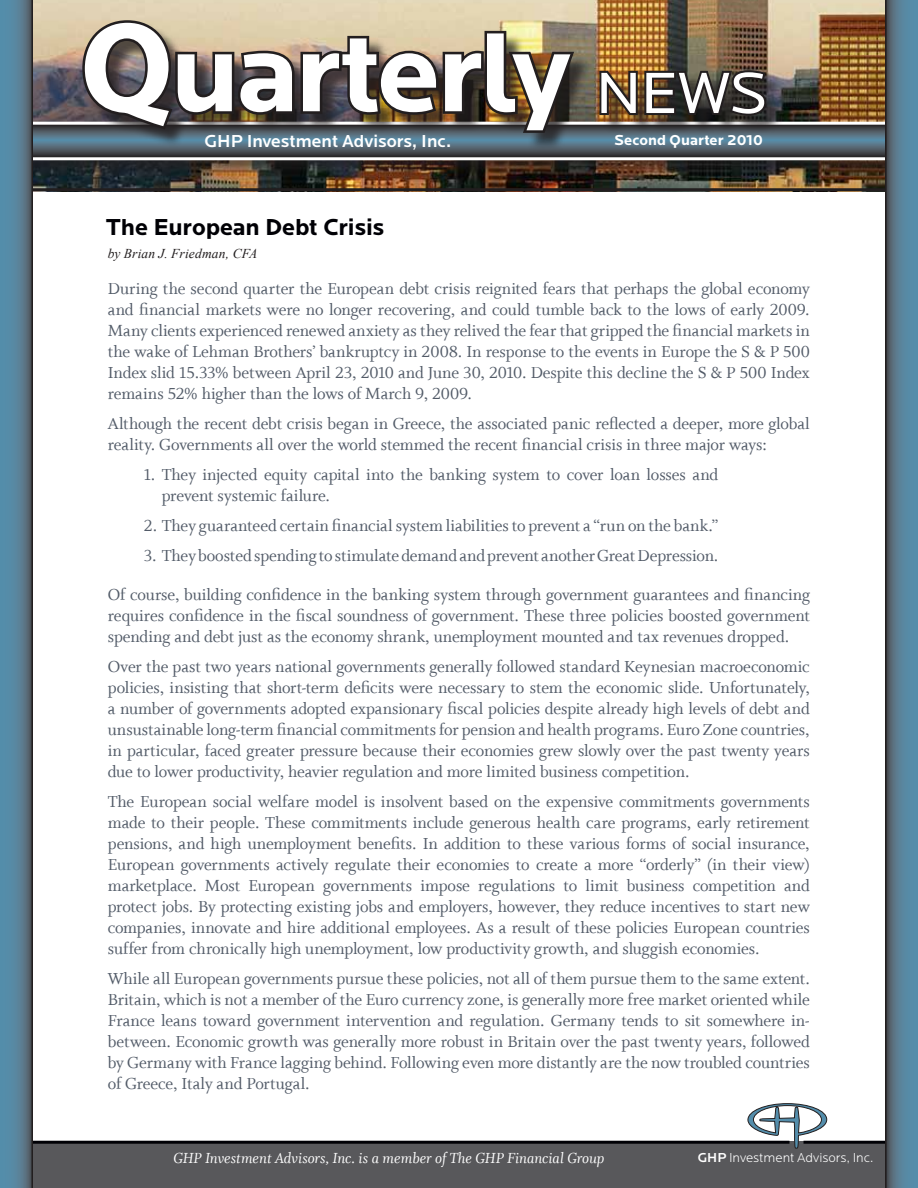
<style>
.page{position:relative;width:918px;height:1188px;background:#fff}
.page>*{position:absolute;margin:0;border:0;box-sizing:border-box;transform-origin:0 0}
.t1{font:700 116.85px "Locator";letter-spacing:-.03em;color:#fff}
.t2{font:700 24px "Locator";letter-spacing:-.01em;color:#000005}
.t3{font:18px/21px "Whitman Roman LF";letter-spacing:-.005em;color:#525b68;text-align:justify}
.t4{font:500 18px "Locator";color:#fff}
.t5{font:16.5px "Whitman Italic LF";color:#fff}
.t6{font:700 15px "Locator";letter-spacing:.005em;color:#fff}
.t7{font:300 13.5px "Locator";letter-spacing:-.005em;color:#fff}
.t8{font:italic 13.5px "Times New Roman";letter-spacing:.01em;color:#221e1f}
.s1{font-family:"Myriad Pro";font-size:129.15px}
.s2{font-weight:400;font-size:60.3px}
.s3{font-weight:500}
</style>
<div class="page">
<div style="left:0;top:1142px;width:918px;height:46px;background:#58585b"></div>
<hr style="left:33px;top:1141px;width:756px;height:3px;background:#000005">
<hr style="left:804px;top:1141px;width:114px;height:3px;background:#000005">
<svg style="left:747px;top:1103px;width:80px;height:46px"></svg>
<img style="left:33px;top:0;width:852px;height:188px">
<div style="left:0;top:126px;width:918px;height:50px;background:#221e1f;opacity:.6"></div>
<svg style="left:33px;top:125px;width:852px;height:32px;background:#485863"></svg>
<hr style="left:0;top:122px;width:918px;height:3px;background:#fff">
<hr style="left:0;top:157px;width:918px;height:3px;background:#fff">
<hr style="left:27px;top:188px;width:858px;height:3px;background:#221e1f">
<div style="left:84px;top:23px;width:507px;height:129px;background:#221e1f;opacity:.75"></div>
<img style="left:80px;top:18px;width:497px;height:117px">
<div style="left:602px;top:73px;width:182px;height:60px;background:#221e1f;opacity:.75"></div>
<img style="left:597px;top:68px;width:171px;height:50px">
<svg style="left:0;top:0;width:33px;height:1188px;background:#567e94"></svg>
<svg style="left:885px;top:0;width:33px;height:1188px;background:#527488"></svg>
<h1 class="t1" style="left:80px;top:6px;width:688px"><span class="s1">Q</span>uarterly <span class="s2">NEWS</span></h1>
<p class="t4" style="left:205px;top:131px;width:248px">GHP Investment Advisors, Inc.</p>
<p class="t6" style="left:614px;top:131px;width:150px">Second Quarter 2010</p>
<h2 class="t2" style="left:106px;top:214px;width:280px">The European Debt Crisis</h2>
<p class="t8" style="left:108px;top:244px;width:151px">by Brian J. Friedman, CFA</p>
<p class="t3" style="left:108px;top:278px;width:704px">During the second quarter the European debt crisis reignited fears that perhaps the global economy and financial markets were no longer recovering, and could tumble back to the lows of early 2009.<br>Many clients experienced renewed anxiety as they relived the fear that gripped the financial markets in the wake of Lehman Brothers’ bankruptcy in 2008. In response to the events in Europe the S &amp; P 500<br>Index slid 15.33% between April 23, 2010 and June 30, 2010. Despite this decline the S &amp; P 500 Index remains 52% higher than the lows of March 9, 2009.</p>
<p class="t3" style="left:108px;top:413px;width:704px">Although the recent debt crisis began in Greece, the associated panic reflected a deeper, more global reality. Governments all over the world stemmed the recent financial crisis in three major ways:</p>
<p class="t3" style="left:162px;top:464px;width:558px;text-indent:-18px">1. They injected equity capital into the banking system to cover loan losses and prevent systemic failure.</p>
<p class="t3" style="left:144px;top:515px;width:576px">2. They guaranteed certain financial system liabilities to prevent a “run on the bank.”</p>
<p class="t3" style="left:108px;top:536px;width:704px;line-height:39px;text-indent:36px">3. They boosted spending to stimulate demand and prevent another Great Depression.<br>Of course, building confidence in the banking system through government guarantees and financing</p>
<p class="t3" style="left:108px;top:605px;width:704px">requires confidence in the fiscal soundness of government. These three policies boosted government spending and debt just as the economy shrank, unemployment mounted and tax revenues dropped.</p>
<p class="t3" style="left:108px;top:656px;width:704px">Over the past two years national governments generally followed standard Keynesian macroeconomic policies, insisting that short-term deficits were necessary to stem the economic slide. Unfortunately, a number of governments adopted expansionary fiscal policies despite already high levels of debt and unsustainable long-term financial commitments for pension and health programs. Euro Zone countries, in particular, faced greater pressure because their economies grew slowly over the past twenty years due to lower productivity, heavier regulation and more limited business competition.</p>
<p class="t3" style="left:108px;top:791px;width:704px">The European social welfare model is insolvent based on the expensive commitments governments made to their people. These commitments include generous health care programs, early retirement pensions, and high unemployment benefits. In addition to these various forms of social insurance, European governments actively regulate their economies to create a more “orderly” (in their view) marketplace. Most European governments impose regulations to limit business competition and protect jobs. By protecting existing jobs and employers, however, they reduce incentives to start new companies, innovate and hire additional employees. As a result of these policies European countries suffer from chronically high unemployment, low productivity growth, and sluggish economies.</p>
<p class="t3" style="left:108px;top:968px;width:704px">While all European governments pursue these policies, not all of them pursue them to the same extent.<br>Britain, which is not a member of the Euro currency zone, is generally more free market oriented while France leans toward government intervention and regulation. Germany tends to sit somewhere in&shy;between. Economic growth was generally more robust in Britain over the past twenty years, followed by Germany with France lagging behind. Following even more distantly are the now troubled countries of Greece, Italy and Portugal.</p>
<p class="t5" style="left:173px;top:1149px;width:433px">GHP Investment Advisors, Inc. is a member of The GHP Financial Group</p>
<p class="t7" style="left:698px;top:1151px;width:177px"><span class="s3">GHP</span> Investment Advisors, Inc.</p>
</div>
